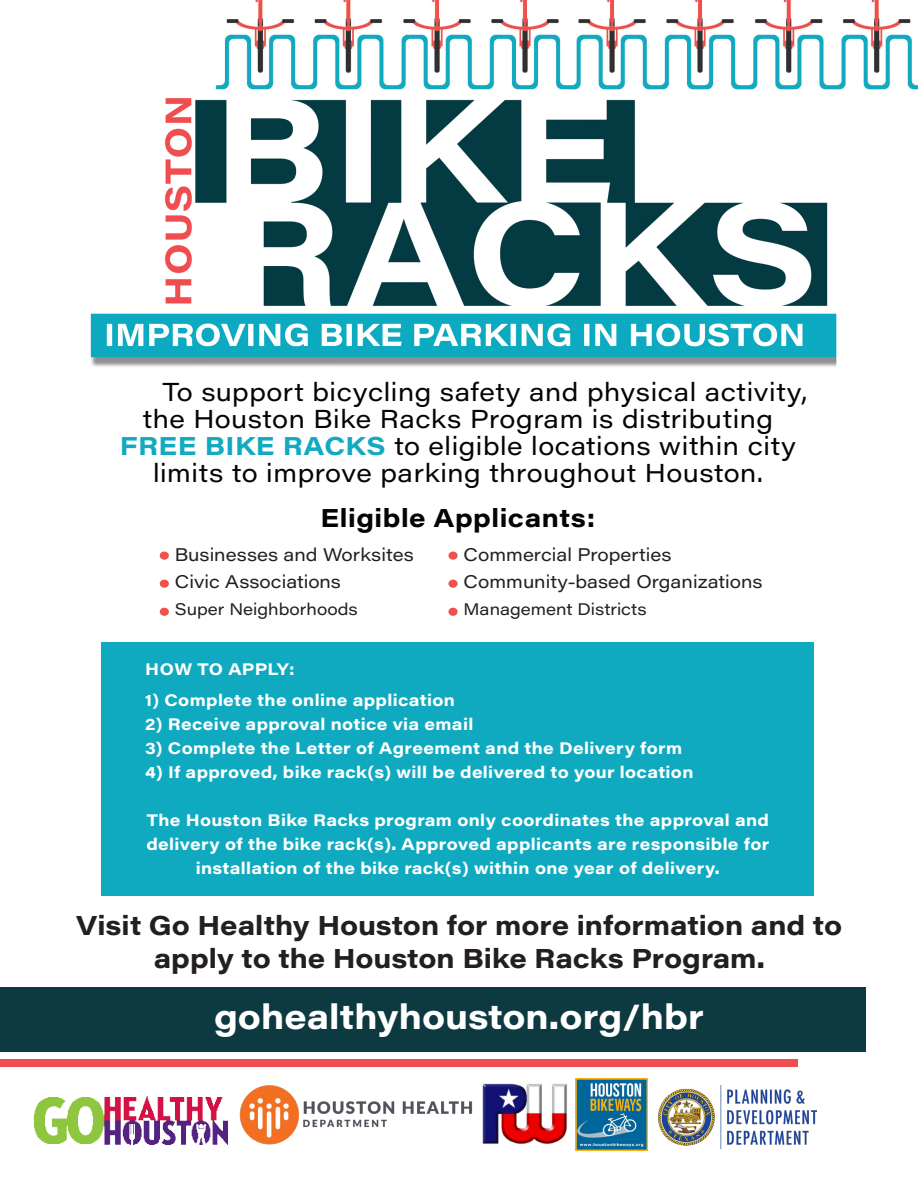
<style>
.page{position:relative;width:918px;height:1188px;background:#fff}
.page>*{position:absolute;margin:0;border:0;box-sizing:border-box;transform-origin:0 0}
.t1{font:700 34.5px "Acumin Pro Wide";color:#fff}
.t2{font:700 27px/32.4px "Acumin Pro Wide";color:#231f20;text-align:center}
.t3{font:25.5px/27px "Acumin Pro Wide";letter-spacing:.02em;color:#040503}
.t4{font:700 25.5px "Acumin Pro Wide";letter-spacing:.02em;color:#040503}
.t5{font:18px "Acumin Pro Wide";color:#231f20}
.t6{font:700 16.5px/24px "Acumin Pro Wide";letter-spacing:.02em;color:#fff;text-align:center}
.t7{font:16.5px "Acumin Pro Wide";color:#231f20}
.s1{font-weight:700;color:#12aac1}
</style>
<div class="page">
<img style="left:215px;top:0;width:703px;height:90px">
<div style="left:0;top:988px;width:866px;height:64px;background:#0d3a41"></div>
<div style="left:0;top:1059px;width:798px;height:7px;background:#ef4d4f"></div>
<img style="left:33px;top:1096px;width:195px;height:49px">
<img style="left:575px;top:1078px;width:72px;height:72px">
<img style="left:239px;top:1085px;width:234px;height:60px">
<img style="left:482px;top:1083px;width:85px;height:62px">
<img style="left:658px;top:1085px;width:158px;height:64px">
<div style="left:102px;top:642px;width:712px;height:254px;background:#10aac0"></div>
<img style="left:90px;top:98px;width:747px;height:269px">
<div style="left:160px;top:552px;width:9px;height:8px;background:#ef5050;border-radius:50%"></div>
<div style="left:160px;top:580px;width:9px;height:8px;background:#ef5050;border-radius:50%"></div>
<div style="left:448px;top:552px;width:10px;height:8px;background:#ef5050;border-radius:50%"></div>
<div style="left:448px;top:580px;width:10px;height:8px;background:#ef5050;border-radius:50%"></div>
<div style="left:160px;top:608px;width:9px;height:8px;background:#ef5050;border-radius:50%"></div>
<div style="left:448px;top:608px;width:10px;height:8px;background:#ef5050;border-radius:50%"></div>
<p class="t3" style="left:143px;top:377px;width:666px;text-indent:20px">To support bicycling safety and physical activity, the Houston Bike Racks Program is distributing</p>
<p class="t3" style="left:120px;top:431px;width:678px;text-align:center"><span class="s1">FREE BIKE RACKS</span> to eligible locations within city limits to improve parking throughout Houston.</p>
<p class="t4" style="left:321px;top:499px;width:276px">Eligible Applicants:</p>
<p class="t5" style="left:175px;top:541px;width:241px">Businesses and Worksites</p>
<p class="t5" style="left:175px;top:568px;width:168px">Civic Associations</p>
<p class="t7" style="left:175px;top:597px;width:184px">Super Neighborhoods</p>
<p class="t5" style="left:464px;top:541px;width:210px">Commercial Properties</p>
<p class="t5" style="left:464px;top:568px;width:300px">Community-based Organizations</p>
<p class="t7" style="left:464px;top:597px;width:185px">Management Districts</p>
<p class="t6" style="left:145px;top:656px;width:151px">HOW TO APPLY:</p>
<p class="t6" style="left:145px;top:687px;width:311px">1) Complete the online application</p>
<p class="t6" style="left:145px;top:711px;width:330px">2) Receive approval notice via email</p>
<p class="t6" style="left:145px;top:735px;width:538px">3) Complete the Letter of Agreement and the Delivery form</p>
<p class="t6" style="left:145px;top:759px;width:550px">4) If approved, bike rack(s) will be delivered to your location</p>
<p class="t6" style="left:146px;top:807px;width:624px">The Houston Bike Racks program only coordinates the approval and delivery of the bike rack(s). Approved applicants are responsible for installation of the bike rack(s) within one year of delivery.</p>
<p class="t2" style="left:76px;top:908px;width:767px">Visit Go Healthy Houston for more information and to apply to the Houston Bike Racks Program.</p>
<p class="t1" style="left:214px;top:992px;width:491px">gohealthyhouston.org/hbr</p>
</div>
